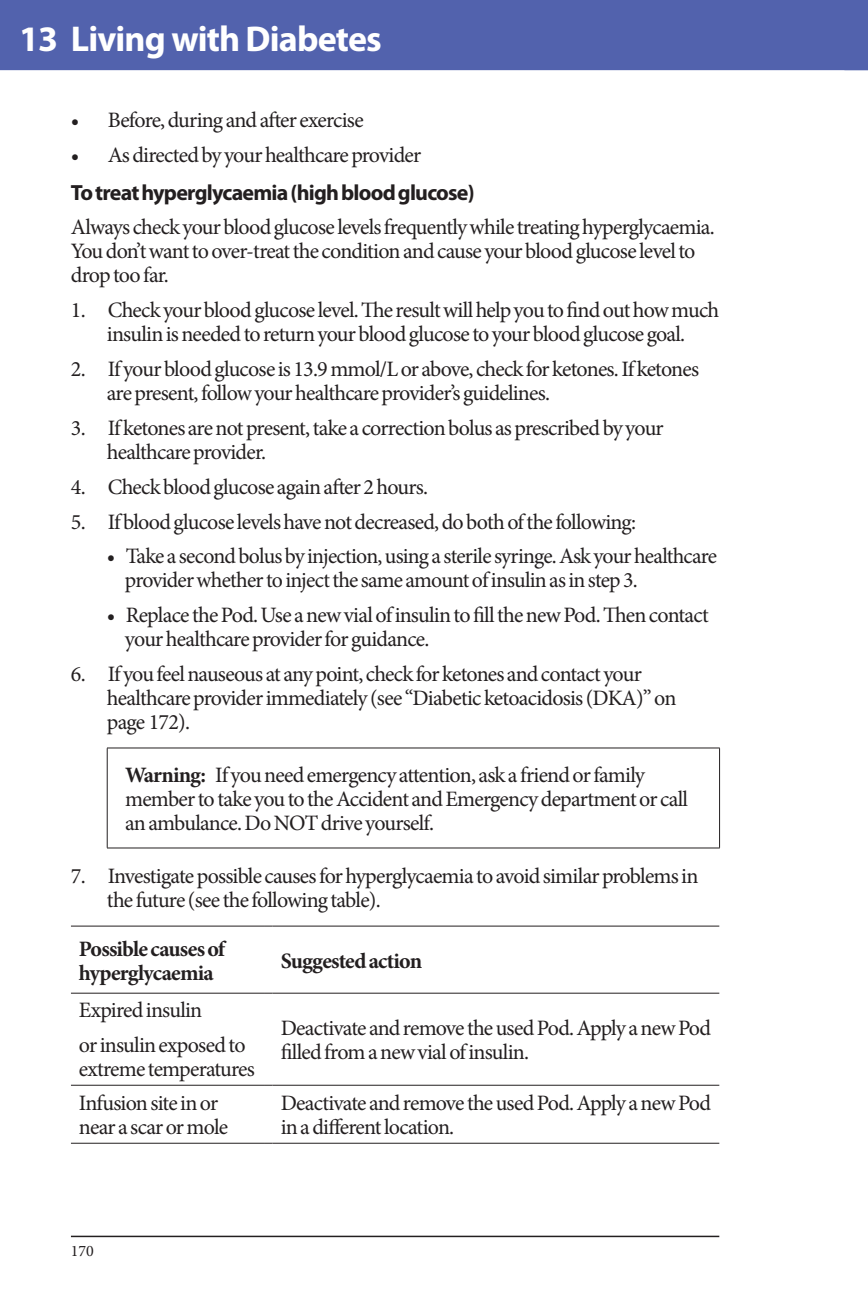
<style>
.page{position:relative;width:868px;height:1297px;background:#fff}
.page>*{position:absolute;margin:0;border:0;box-sizing:border-box;transform-origin:0 0}
.t1{font:700 36px "Myriad Pro";letter-spacing:-.025em;color:#fff}
.BodyText{font:22px/24px "Minion Pro";letter-spacing:-.035em;color:#231f20}
.TableCell{font:22px/24px "Minion Pro";letter-spacing:-.035em;color:#231f20}
.Head3{font:700 22px/24px "Minion Pro";letter-spacing:-.035em;color:#231f20}
.Head3-2{font:700 22px "Myriad Pro";letter-spacing:-.035em;color:#231f20}
.t2{font:16px "Minion Pro";color:#231f20}
.s1{font-weight:700}
</style>
<div class="page">
<div style="left:0;top:0;width:844px;height:70px;background:#5262ad"></div>
<hr style="left:71px;top:1236px;width:648px;height:1px;background:#231f20">
<hr style="left:107px;top:748px;width:612px;height:1px;background:#231f20">
<hr style="left:107px;top:748px;width:1px;height:100px;background:#231f20">
<hr style="left:719px;top:748px;width:1px;height:100px;background:#231f20">
<hr style="left:107px;top:848px;width:612px;height:1px;background:#231f20">
<hr style="left:71px;top:1085px;width:193px;height:1px;background:#231f20">
<hr style="left:273px;top:1085px;width:446px;height:1px;background:#231f20">
<hr style="left:71px;top:1143px;width:193px;height:1px;background:#231f20">
<hr style="left:273px;top:1143px;width:446px;height:1px;background:#231f20">
<hr style="left:71px;top:993px;width:193px;height:1px;background:#231f20">
<hr style="left:273px;top:993px;width:446px;height:1px;background:#231f20">
<hr style="left:71px;top:926px;width:193px;height:1px;background:#231f20">
<hr style="left:273px;top:926px;width:446px;height:1px;background:#231f20">
<div style="left:844px;top:0;width:24px;height:70px;background:#5262ad"></div>
<h1 class="t1" style="left:19px;top:16px;width:364px">13 Living with Diabetes</h1>
<p class="BodyText" style="left:71px;top:108px;width:294px">• Before, during and after exercise</p>
<p class="BodyText" style="left:71px;top:143px;width:352px">• As directed by your healthcare provider</p>
<p class="Head3-2" style="left:71px;top:178px;width:405px">To treat hyperglycaemia (high blood glucose)</p>
<p class="BodyText" style="left:71px;top:216px;width:645px">Always check your blood glucose levels frequently while treating hyperglycaemia.<br>You don’t want to over-treat the condition and cause your blood glucose level to drop too far.</p>
<p class="BodyText" style="left:71px;top:298px;width:649px;text-align:center">1. Check your blood glucose level. The result will help you to find out how much insulin is needed to return your blood glucose to your blood glucose goal.</p>
<p class="BodyText" style="left:107px;top:357px;width:593px;text-indent:-36px">2. If your blood glucose is 13.9 mmol/L or above, check for ketones. If ketones are present, follow your healthcare provider’s guidelines.</p>
<p class="BodyText" style="left:107px;top:416px;width:558px;text-indent:-36px">3. If ketones are not present, take a correction bolus as prescribed by your healthcare provider.</p>
<p class="BodyText" style="left:71px;top:475px;width:358px">4. Check blood glucose again after 2 hours.</p>
<p class="BodyText" style="left:71px;top:510px;width:566px">5. If blood glucose levels have not decreased, do both of the following:</p>
<p class="BodyText" style="left:125px;top:544px;width:593px;text-indent:-18px">• Take a second bolus by injection, using a sterile syringe. Ask your healthcare provider whether to inject the same amount of insulin as in step 3.</p>
<p class="BodyText" style="left:125px;top:603px;width:585px;text-indent:-18px">• Replace the Pod. Use a new vial of insulin to fill the new Pod. Then contact your healthcare provider for guidance.</p>
<p class="BodyText" style="left:107px;top:662px;width:571px;text-indent:-36px">6. If you feel nauseous at any point, check for ketones and contact your healthcare provider immediately (see “Diabetic ketoacidosis (DKA)” on page 172).</p>
<p class="BodyText" style="left:125px;top:763px;width:564px"><span class="s1">Warning:</span> If you need emergency attention, ask a friend or family member to take you to the Accident and Emergency department or call an ambulance. Do NOT drive yourself.</p>
<p class="BodyText" style="left:107px;top:864px;width:593px;text-indent:-36px">7. Investigate possible causes for hyperglycaemia to avoid similar problems in the future (see the following table).</p>
<p class="Head3" style="left:79px;top:936px;width:148px">Possible causes of hyperglycaemia</p>
<p class="Head3" style="left:281px;top:948px;width:143px">Suggested action</p>
<p class="TableCell" style="left:79px;top:998px;width:125px">Expired insulin</p>
<p class="TableCell" style="left:79px;top:1033px;width:177px">or insulin exposed to extreme temperatures</p>
<p class="TableCell" style="left:281px;top:1016px;width:432px">Deactivate and remove the used Pod. Apply a new Pod filled from a new vial of insulin.</p>
<p class="TableCell" style="left:79px;top:1091px;width:151px">Infusion site in or near a scar or mole</p>
<p class="TableCell" style="left:281px;top:1091px;width:432px">Deactivate and remove the used Pod. Apply a new Pod in a different location.</p>
<p class="t2" style="left:71px;top:1240px;width:25px">170</p>
</div>
